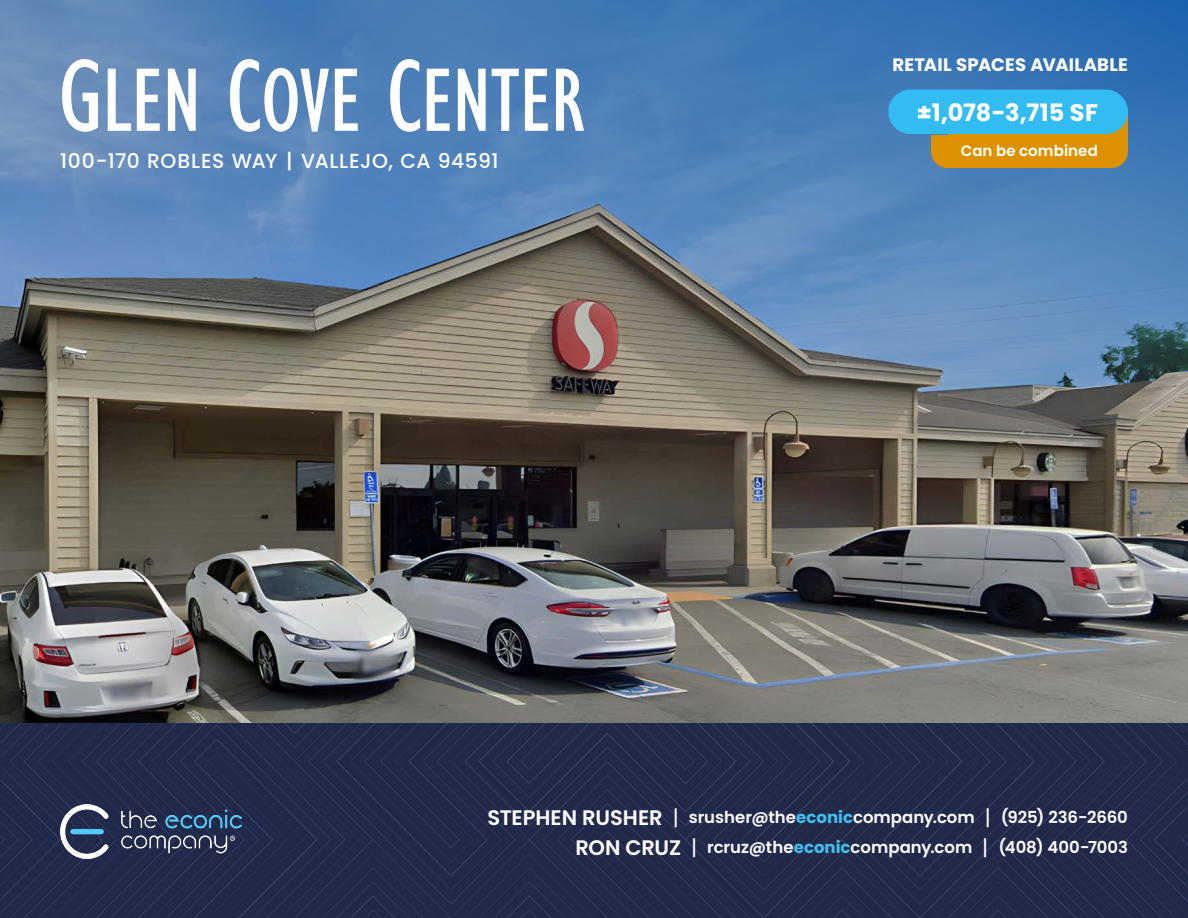
<style>
.page{position:relative;width:1188px;height:918px;background:#fff}
.page>*{position:absolute;margin:0;border:0;box-sizing:border-box;transform-origin:0 0}
.t1{font:condensed 93px "Gill Sans Std";letter-spacing:-.01em;color:#fff}
.t2{font:700 24px "Poppins";color:#fff}
.t3{font:500 20.25px "Poppins";letter-spacing:.03em;color:#fff}
.t4{font:700 18px "Poppins";letter-spacing:.01em;color:#fff}
.t5{font:600 16.5px "Poppins";color:#fff}
.t6{font:600 15px "Poppins";letter-spacing:.005em;color:#fff}
.s1{font-size:106.05px}
.s2{font-size:21px}
.s3{font-weight:400;font-size:21px}
.s4{font-weight:700;color:#40bfed}
</style>
<div class="page">
<img style="left:0;top:393px;width:1188px;height:331px">
<img style="left:0;top:724px;width:1188px;height:194px">
<img style="left:60px;top:804px;width:182px;height:54px">
<svg style="left:0;top:0;width:1188px;height:393px;background:#5c7fa6"></svg>
<div style="left:948px;top:112px;width:180px;height:36px;background:linear-gradient(to right,#cc9415,#d2930c)"></div>
<div style="left:931px;top:135px;width:197px;height:33px;background:#db9100"></div>
<div style="left:888px;top:90px;width:240px;height:44px;background:#33bcf2;border-radius:22px"></div>
<p class="t1" style="left:58px;top:50px;width:527px"><span class="s1">G</span>LEN <span class="s1">C</span>OVE <span class="s1">C</span>ENTER</p>
<p class="t3" style="left:60px;top:149px;width:440px">100-170 ROBLES WAY | VALLEJO, CA 94591</p>
<p class="t4" style="left:892px;top:55px;width:237px">RETAIL SPACES AVAILABLE</p>
<p class="t2" style="left:917px;top:99px;width:183px">±1,078-3,715 SF</p>
<p class="t6" style="left:961px;top:142px;width:139px">Can be combined</p>
<p class="t5" style="left:487px;top:808px;width:642px"><span class="s2">STEPHEN RUSHER</span> <span class="s3">|</span> srusher@the<span class="s4">econic</span>company.com <span class="s3">|</span> (925) 236-2660</p>
<p class="t5" style="left:575px;top:838px;width:554px"><span class="s2">RON CRUZ</span> <span class="s3">|</span> rcruz@the<span class="s4">econic</span>company.com <span class="s3">|</span> (408) 400-7003</p>
</div>
